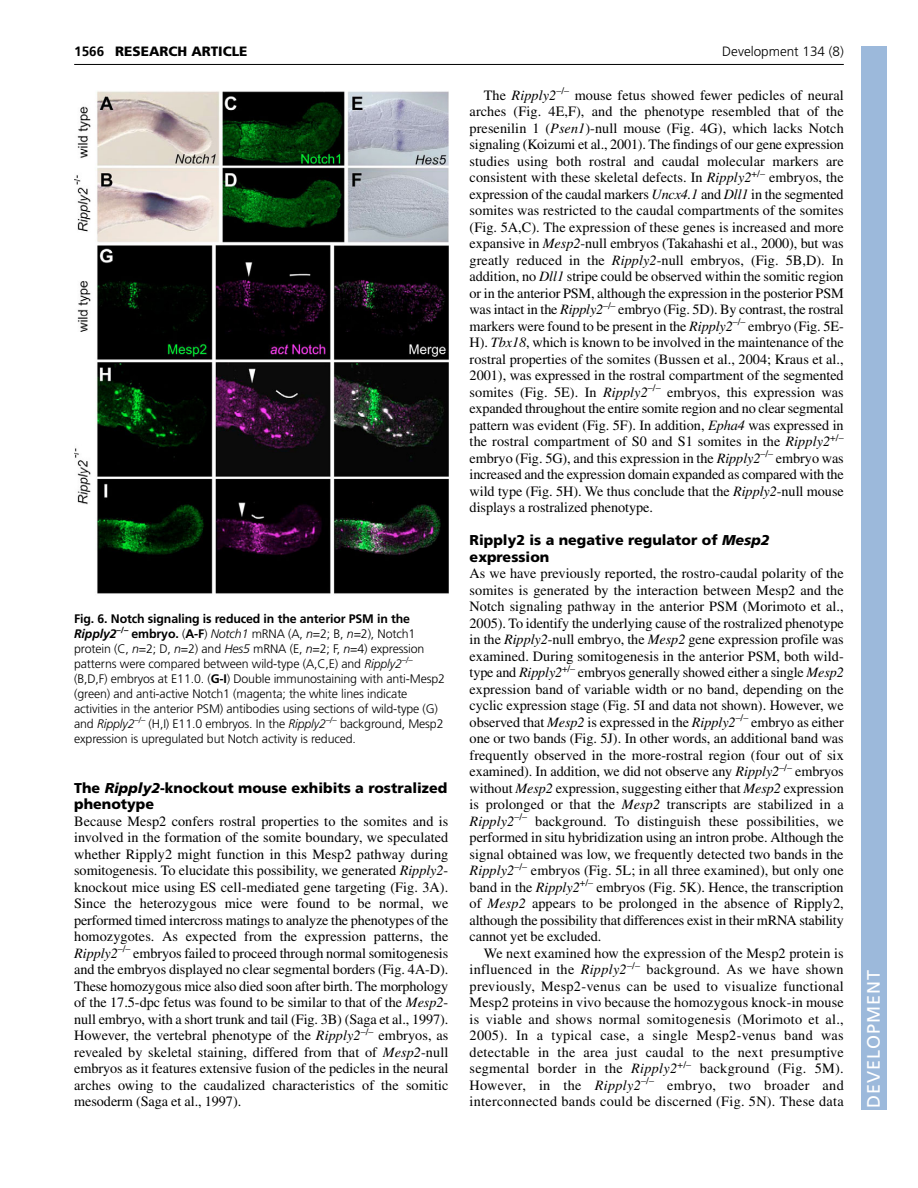
<style>
.page{position:relative;width:918px;height:1188px;background:#fff}
.page>*{position:absolute;margin:0;border:0;box-sizing:border-box;transform-origin:0 0}
.t1{font:18px "Frutiger LT Std";letter-spacing:.055em;color:#fff}
.t2{font:14.25px/16.5px "Times";letter-spacing:-.005em;color:#000;text-align:justify}
.t3{font:900 14.25px/16.5px "Frutiger LT Std";color:#000}
.t4{font:300 13.5px "Frutiger LT Std";color:#000}
.t5{font:900 13.5px "Frutiger LT Std";color:#000}
.t6{font:700 13.5px "Frutiger LT Std";color:#000}
.t7{font:300 12.3px/15px "Frutiger LT Std";letter-spacing:-.01em;color:#000}
.s1{font-weight:700}
.s2{font-weight:700;font-style:italic}
.s3{font-style:italic}
</style>
<div class="page">
<div style="left:861px;top:46px;width:25px;height:1064px;background:#9cb9db"></div>
<hr style="left:74px;top:64px;width:770px;height:1px;background:#000">
<img style="left:74px;top:91px;width:374px;height:503px">
<p class="t6" style="left:74px;top:46px;width:32px">1566</p>
<p class="t5" style="left:115px;top:46px;width:134px">RESEARCH ARTICLE</p>
<p class="t4" style="left:722px;top:46px;width:123px">Development 134 (8)</p>
<p class="t7" style="left:74px;top:612px;width:372px"><span class="s1">Fig. 6. Notch signaling is reduced in the anterior PSM in the </span><span class="s2">Ripply2</span><sup>–/–</sup> <span class="s1">embryo.</span> (<span class="s1">A-F</span>) <span class="s3">Notch1</span> mRNA (A, <span class="s3">n</span>=2; B, <span class="s3">n</span>=2), Notch1 protein (C, <span class="s3">n</span>=2; D, <span class="s3">n</span>=2) and <span class="s3">Hes5</span> mRNA (E, <span class="s3">n</span>=2; F, <span class="s3">n</span>=4) expression patterns were compared between wild-type (A,C,E) and <span class="s3">Ripply2</span><sup>–/– </sup>(B,D,F) embryos at E11.0. (<span class="s1">G-I</span>) Double immunostaining with anti-Mesp2 (green) and anti-active Notch1 (magenta; the white lines indicate activities in the anterior PSM) antibodies using sections of wild-type (G) and <span class="s3">Ripply2</span><sup>–/–</sup> (H,I) E11.0 embryos. In the <span class="s3">Ripply2</span><sup>–/–</sup> background, Mesp2 expression is upregulated but Notch activity is reduced.</p>
<p class="t3" style="left:74px;top:781px;width:375px">The <span class="s3">Ripply2</span>-knockout mouse exhibits a rostralized phenotype</p>
<p class="t2" style="left:74px;top:814px;width:376px">Because Mesp2 confers rostral properties to the somites and is involved in the formation of the somite boundary, we speculated whether Ripply2 might function in this Mesp2 pathway during somitogenesis. To elucidate this possibility, we generated <span class="s3">Ripply2</span>- knockout mice using ES cell-mediated gene targeting (Fig. 3A).<br>Since the heterozygous mice were found to be normal, we performed timed intercross matings to analyze the phenotypes of the homozygotes. As expected from the expression patterns, the <span class="s3">Ripply2</span><sup>–/–</sup> embryos failed to proceed through normal somitogenesis and the embryos displayed no clear segmental borders (Fig. 4A-D).<br>These homozygous mice also died soon after birth. The morphology of the 17.5-dpc fetus was found to be similar to that of the <span class="s3">Mesp2</span>- null embryo, with a short trunk and tail (Fig. 3B) (Saga et al., 1997).<br>However, the vertebral phenotype of the <span class="s3">Ripply2</span><sup>–/–</sup> embryos, as revealed by skeletal staining, differed from that of <span class="s3">Mesp2</span>-null embryos as it features extensive fusion of the pedicles in the neural arches owing to the caudalized characteristics of the somitic mesoderm (Saga et al., 1997).</p>
<p class="t2" style="left:470px;top:88px;width:376px;text-indent:14px">The <span class="s3">Ripply2</span><sup>–/–</sup> mouse fetus showed fewer pedicles of neural arches (Fig. 4E,F), and the phenotype resembled that of the presenilin 1 (<span class="s3">Psen1</span>)-null mouse (Fig. 4G), which lacks Notch signaling (Koizumi et al., 2001). The findings of our gene expression studies using both rostral and caudal molecular markers are consistent with these skeletal defects. In <span class="s3">Ripply2</span><sup>+/–</sup> embryos, the expression of the caudal markers <span class="s3">Uncx4.1</span> and <span class="s3">Dll1</span> in the segmented somites was restricted to the caudal compartments of the somites (Fig. 5A,C). The expression of these genes is increased and more expansive in <span class="s3">Mesp2</span>-null embryos (Takahashi et al., 2000), but was greatly reduced in the <span class="s3">Ripply2</span>-null embryos, (Fig. 5B,D). In addition, no <span class="s3">Dll1</span> stripe could be observed within the somitic region or in the anterior PSM, although the expression in the posterior PSM was intact in the <span class="s3">Ripply2</span><sup>–/–</sup> embryo (Fig. 5D). By contrast, the rostral markers were found to be present in the <span class="s3">Ripply2</span><sup>–/–</sup> embryo (Fig. 5E-H). <span class="s3">Tbx18</span>, which is known to be involved in the maintenance of the rostral properties of the somites (Bussen et al., 2004; Kraus et al., 2001), was expressed in the rostral compartment of the segmented somites (Fig. 5E). In <span class="s3">Ripply2</span><sup>–/–</sup> embryos, this expression was expanded throughout the entire somite region and no clear segmental pattern was evident (Fig. 5F). In addition, <span class="s3">Epha4</span> was expressed in the rostral compartment of S0 and S1 somites in the <span class="s3">Ripply2</span><sup>+/– </sup>embryo (Fig. 5G), and this expression in the <span class="s3">Ripply2</span><sup>–/–</sup> embryo was increased and the expression domain expanded as compared with the wild type (Fig. 5H). We thus conclude that the <span class="s3">Ripply2</span>-null mouse displays a rostralized phenotype.</p>
<p class="t3" style="left:470px;top:533px;width:301px">Ripply2 is a negative regulator of <span class="s3">Mesp2 </span>expression</p>
<p class="t2" style="left:470px;top:567px;width:376px">As we have previously reported, the rostro-caudal polarity of the somites is generated by the interaction between Mesp2 and the Notch signaling pathway in the anterior PSM (Morimoto et al., 2005). To identify the underlying cause of the rostralized phenotype in the <span class="s3">Ripply2</span>-null embryo, the <span class="s3">Mesp2</span> gene expression profile was examined. During somitogenesis in the anterior PSM, both wild&shy;type and <span class="s3">Ripply2</span><sup>+/–</sup> embryos generally showed either a single <span class="s3">Mesp2 </span>expression band of variable width or no band, depending on the cyclic expression stage (Fig. 5I and data not shown). However, we observed that <span class="s3">Mesp2</span> is expressed in the <span class="s3">Ripply2</span><sup>–/–</sup> embryo as either one or two bands (Fig. 5J). In other words, an additional band was frequently observed in the more-rostral region (four out of six examined). In addition, we did not observe any <span class="s3">Ripply2</span><sup>–/–</sup> embryos without <span class="s3">Mesp2</span> expression, suggesting either that <span class="s3">Mesp2</span> expression is prolonged or that the <span class="s3">Mesp2</span> transcripts are stabilized in a <span class="s3">Ripply2</span><sup>–/–</sup> background. To distinguish these possibilities, we performed in situ hybridization using an intron probe. Although the signal obtained was low, we frequently detected two bands in the <span class="s3">Ripply2</span><sup>–/–</sup> embryos (Fig. 5L; in all three examined), but only one band in the <span class="s3">Ripply2</span><sup>+/–</sup> embryos (Fig. 5K). Hence, the transcription of <span class="s3">Mesp2</span> appears to be prolonged in the absence of Ripply2, although the possibility that differences exist in their mRNA stability cannot yet be excluded.</p>
<p class="t2" style="left:470px;top:946px;width:376px;text-indent:14px">We next examined how the expression of the Mesp2 protein is influenced in the <span class="s3">Ripply2</span><sup>–/–</sup> background. As we have shown previously, Mesp2-venus can be used to visualize functional Mesp2 proteins in vivo because the homozygous knock-in mouse is viable and shows normal somitogenesis (Morimoto et al., 2005). In a typical case, a single Mesp2-venus band was detectable in the area just caudal to the next presumptive segmental border in the <span class="s3">Ripply2</span><sup>+/–</sup> background (Fig. 5M).<br>However, in the <span class="s3">Ripply2</span><sup>–/–</sup> embryo, two broader and interconnected bands could be discerned (Fig. 5N). These data</p>
<p class="t1" style="left:863px;top:1108px;width:140px;rotate:-90deg">DEVELOPMENT</p>
</div>
